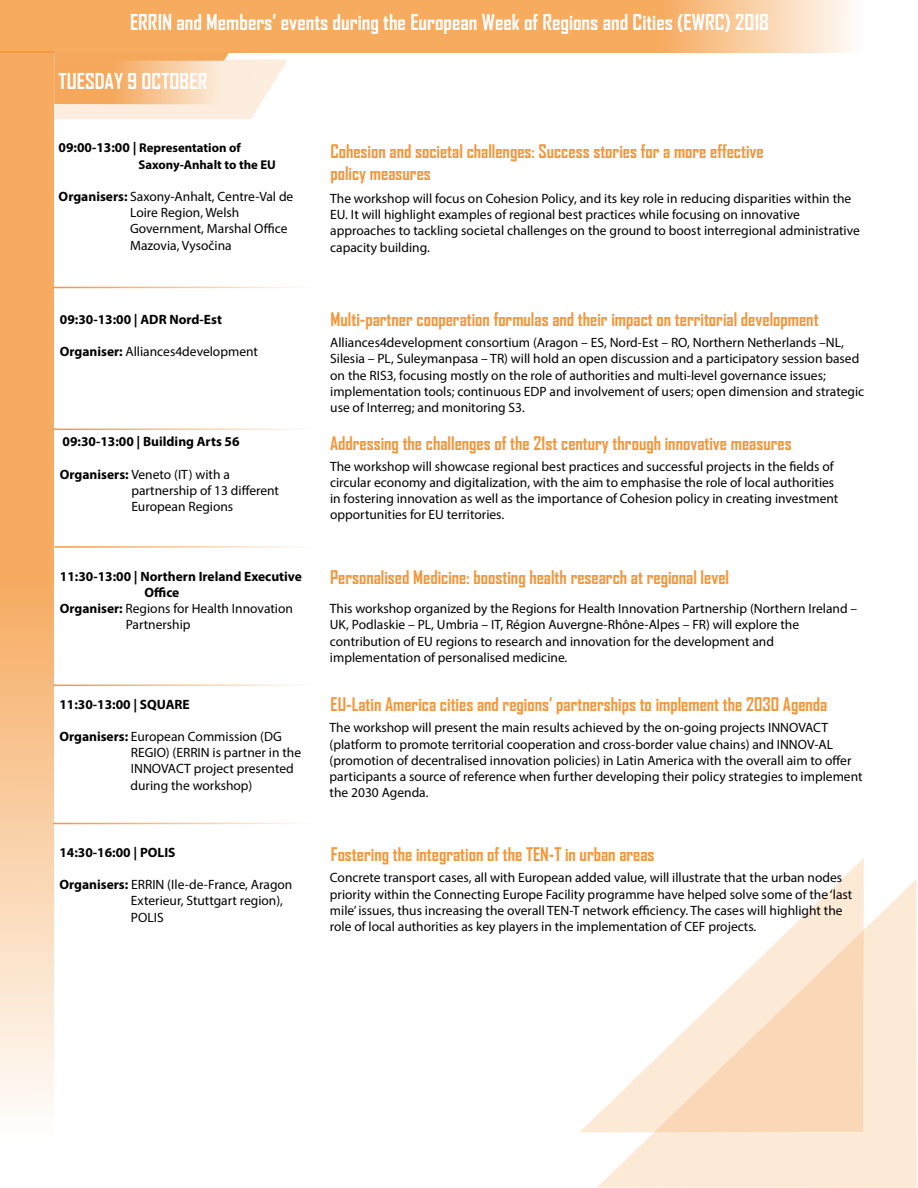
<style>
.page{position:relative;width:918px;height:1188px;background:#fff}
.page>*{position:absolute;margin:0;border:0;box-sizing:border-box;transform-origin:0 0}
.t1{font:700 21px "Agency FB";color:#fff}
.t2{font:700 18px/21.6px "Agency FB";color:#f49639}
.t3{font:13.5px/16.2px "Myriad Pro";color:#000}
.t4{font:700 13.5px "Myriad Pro";color:#000}
.t5{font:700 12.75px/16.2px "Myriad Pro";color:#000}
.s1{font-size:13.5px}
.s2{font-weight:700}
</style>
<div class="page">
<svg style="left:597px;top:879px;width:320px;height:309px;background:#fcebda"></svg>
<svg style="left:580px;top:858px;width:284px;height:274px"></svg>
<svg style="left:0;top:0;width:853px;height:52px;background:#f6b36f"></svg>
<svg style="left:54px;top:52px;width:234px;height:67px;background:#f9d2aa"></svg>
<hr style="left:53px;top:287px;width:258px;height:1px;background:#f49639">
<hr style="left:53px;top:428px;width:258px;height:2px;background:#f49639">
<svg style="left:0;top:52px;width:54px;height:1056px;background:#f7be85"></svg>
<div style="left:44px;top:675px;width:276px;height:21px;background:#fff"></div>
<hr style="left:53px;top:684px;width:258px;height:2px;background:#f49639">
<div style="left:46px;top:536px;width:275px;height:21px;background:#fff"></div>
<hr style="left:55px;top:546px;width:258px;height:2px;background:#f49639">
<div style="left:44px;top:813px;width:276px;height:21px;background:#fff"></div>
<hr style="left:53px;top:823px;width:258px;height:1px;background:#f49639">
<h1 class="t1" style="left:130px;top:9px;width:641px">ERRIN and Members’ events during the European Week of Regions and Cities (EWRC) 2018</h1>
<h1 class="t1" style="left:59px;top:68px;width:150px">TUESDAY 9 OCTOBER</h1>
<p class="t5" style="left:138px;top:140px;width:139px;text-indent:-80px"><span class="s1">09:00-13:00 |</span> Representation of<br>Saxony-Anhalt to the EU</p>
<p class="t3" style="left:130px;top:188px;width:165px;text-indent:-72px"><span class="s2">Organisers:</span> Saxony-Anhalt, Centre-Val de<br>Loire Region, Welsh<br>Government, Marshal Office<br>Mazovia, Vysočina</p>
<p class="t3" style="left:330px;top:190px;width:531px">The workshop will focus on Cohesion Policy, and its key role in reducing disparities within the EU. It will highlight examples of regional best practices while focusing on innovative approaches to tackling societal challenges on the ground to boost interregional administrative capacity building.</p>
<h2 class="t2" style="left:330px;top:140px;width:435px">Cohesion and societal challenges: Success stories for a more effective policy measures</h2>
<p class="t4" style="left:60px;top:310px;width:164px">09:30-13:00 | ADR Nord-Est</p>
<h2 class="t2" style="left:331px;top:308px;width:490px">Multi-partner cooperation formulas and their impact on territorial development</h2>
<p class="t3" style="left:60px;top:343px;width:200px"><span class="s2">Organiser:</span> Alliances4development</p>
<p class="t3" style="left:330px;top:334px;width:536px">Alliances4development consortium (Aragon – ES, Nord-Est – RO, Northern Netherlands –NL, Silesia – PL, Suleymanpasa – TR) will hold an open discussion and a participatory session based on the RIS3, focusing mostly on the role of authorities and multi-level governance issues; implementation tools; continuous EDP and involvement of users; open dimension and strategic use of Interreg; and monitoring S3.</p>
<h2 class="t2" style="left:330px;top:432px;width:463px">Addressing the challenges of the 21st century through innovative measures</h2>
<p class="t4" style="left:63px;top:433px;width:179px">09:30-13:00 | Building Arts 56</p>
<p class="t3" style="left:131px;top:466px;width:149px;text-indent:-72px"><span class="s2">Organisers:</span> Veneto (IT) with a partnership of 13 different<br>European Regions</p>
<p class="t3" style="left:330px;top:458px;width:510px">The workshop will showcase regional best practices and successful projects in the fields of circular economy and digitalization, with the aim to emphasise the role of local authorities in fostering innovation as well as the importance of Cohesion policy in creating investment opportunities for EU territories.</p>
<p class="t4" style="left:60px;top:567px;width:244px">11:30-13:00 | Northern Ireland Executive</p>
<p class="t4" style="left:144px;top:584px;width:37px">Office</p>
<p class="t3" style="left:60px;top:600px;width:235px"><span class="s2">Organiser:</span> Regions for Health Innovation</p>
<p class="t3" style="left:126px;top:617px;width:66px">Partnership</p>
<p class="t4" style="left:59px;top:695px;width:132px">11:30-13:00 | SQUARE</p>
<p class="t3" style="left:131px;top:728px;width:172px;text-indent:-71px"><span class="s2">Organisers:</span> European Commission (DG<br>REGIO) (ERRIN is partner in the<br>INNOVACT project presented during the workshop)</p>
<p class="t4" style="left:59px;top:843px;width:118px">14:30-16:00 | POLIS</p>
<p class="t3" style="left:131px;top:876px;width:163px;text-indent:-72px"><span class="s2">Organisers:</span> ERRIN (Ile-de-France, Aragon<br>Exterieur, Stuttgart region),<br>POLIS</p>
<h2 class="t2" style="left:330px;top:567px;width:401px">Personalised Medicine: boosting health research at regional level</h2>
<p class="t3" style="left:330px;top:600px;width:529px">This workshop organized by the Regions for Health Innovation Partnership (Northern Ireland – UK, Podlaskie – PL, Umbria – IT, Région Auvergne-Rhône-Alpes – FR) will explore the contribution of EU regions to research and innovation for the development and implementation of personalised medicine.</p>
<h2 class="t2" style="left:331px;top:693px;width:498px">EU-Latin America cities and regions’ partnerships to implement the 2030 Agenda</h2>
<p class="t3" style="left:330px;top:720px;width:535px">The workshop will present the main results achieved by the on-going projects INNOVACT (platform to promote territorial cooperation and cross-border value chains) and INNOV-AL (promotion of decentralised innovation policies) in Latin America with the overall aim to offer participants a source of reference when further developing their policy strategies to implement the 2030 Agenda.</p>
<h2 class="t2" style="left:331px;top:843px;width:325px">Fostering the integration of the TEN-T in urban areas</h2>
<p class="t3" style="left:330px;top:870px;width:524px">Concrete transport cases, all with European added value, will illustrate that the urban nodes priority within the Connecting Europe Facility programme have helped solve some of the ‘last mile’ issues, thus increasing the overall TEN-T network efficiency. The cases will highlight the role of local authorities as key players in the implementation of CEF projects.</p>
</div>
